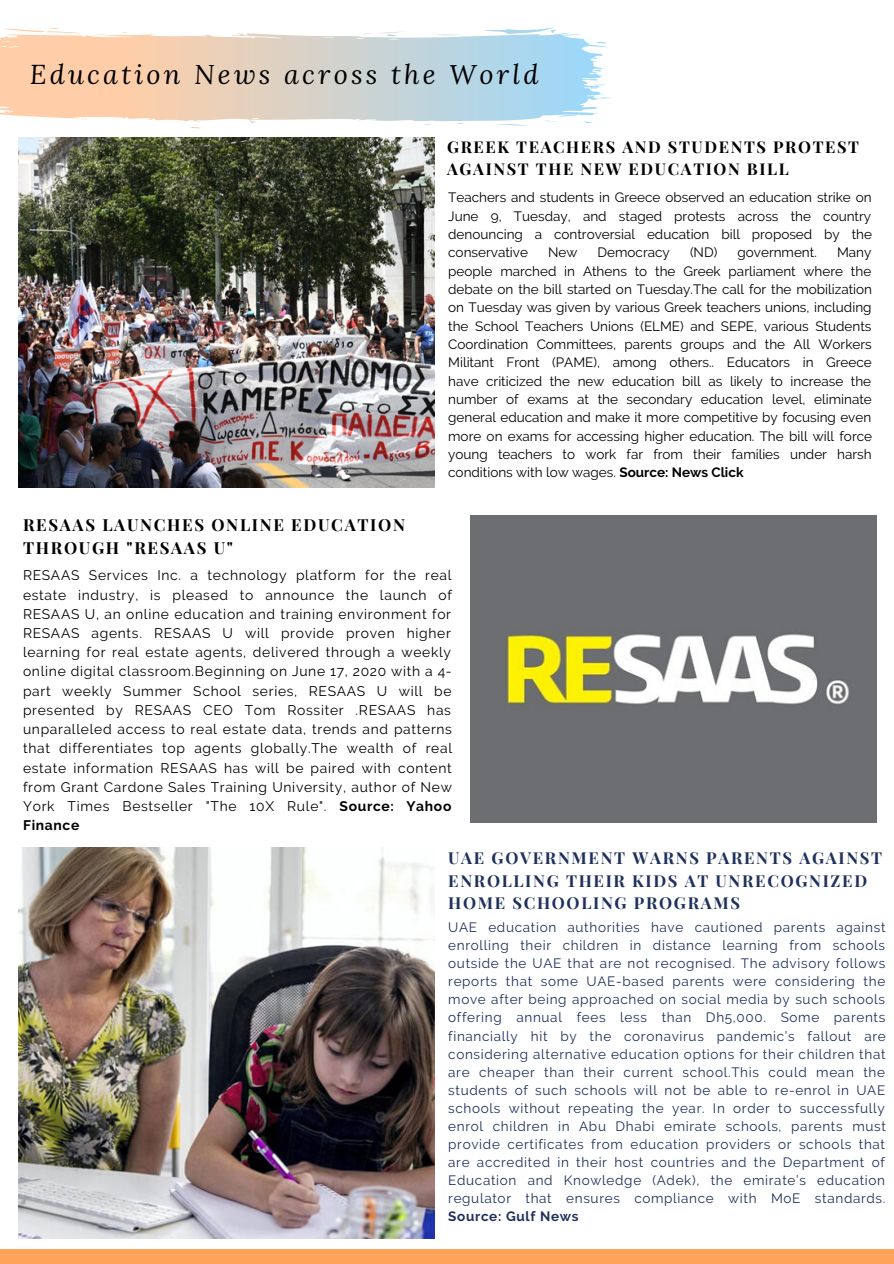
<style>
.page{position:relative;width:894px;height:1264px;background:#fff}
.page>*{position:absolute;margin:0;border:0;box-sizing:border-box;transform-origin:0 0}
.t1{font:italic 27px "Lora";letter-spacing:.12em;color:#000}
.t2{font:700 16.65px/22.5px "Playfair Display";letter-spacing:.1em;color:#000}
.t3{font:700 16.5px/22.5px "Playfair Display";letter-spacing:.1em;color:#1e315c}
.t4{font:700 16.35px/22.4px "Playfair Display";letter-spacing:.1em;color:#000}
.t5{font:13.8px/19.2px "Raleway";letter-spacing:.05em;color:#000;text-align:justify}
.t6{font:13.5px/18.3px "Raleway";color:#000;text-align:justify}
.t7{font:13.5px/18px "Raleway";letter-spacing:.05em;color:#1e315c;text-align:justify}
.t8{font:700 13.5px "Raleway";letter-spacing:.05em;color:#1e315c}
.s1{font-weight:700}
</style>
<div class="page">
<img style="left:18px;top:847px;width:416px;height:391px">
<img style="left:18px;top:137px;width:416px;height:350px">
<img style="left:470px;top:515px;width:406px;height:307px">
<div style="left:0;top:1249px;width:893px;height:14px;background:#ffa35a"></div>
<svg style="left:0;top:27px;width:611px;height:101px"></svg>
<h1 class="t1" style="left:30px;top:56px;width:510px">Education News across the World</h1>
<p class="t4" style="left:447px;top:135px;width:413px">GREEK TEACHERS AND STUDENTS PROTEST<br>AGAINST THE NEW EDUCATION BILL</p>
<p class="t6" style="left:448px;top:188px;width:425px">Teachers and students in Greece observed an education strike on June 9, Tuesday, and staged protests across the country denouncing a controversial education bill proposed by the conservative</p>
<p class="t6" style="left:548px;top:243px;width:31px">New</p>
<p class="t6" style="left:597px;top:243px;width:74px">Democracy</p>
<p class="t6" style="left:689px;top:243px;width:128px">(ND) government.</p>
<p class="t6" style="left:448px;top:243px;width:425px;text-indent:388px">Many people marched in Athens to the Greek parliament where the debate on the bill started on Tuesday.The call for the mobilization on Tuesday was given by various Greek teachers unions, including the School Teachers Unions (ELME) and SEPE, various Students Coordination Committees, parents groups and the All Workers Militant Front (PAME), among others.. Educators in Greece have criticized the new education bill as likely to increase the number of exams at the secondary education level, eliminate general education and make it more competitive by focusing even more on exams for accessing higher education. The bill will force young teachers to work far from their families under harsh conditions with low wages. <span class="s1">Source: News Click</span></p>
<p class="t2" style="left:23px;top:513px;width:383px">RESAAS LAUNCHES ONLINE EDUCATION<br>THROUGH "RESAAS U"</p>
<p class="t5" style="left:23px;top:566px;width:430px">RESAAS Services Inc. a technology platform for the real estate industry, is pleased to announce the launch of RESAAS U, an online education and training environment for RESAAS agents. RESAAS U will provide proven higher learning for real estate agents, delivered through a weekly online digital classroom.Beginning on June 17, 2020 with a 4- part weekly Summer School series, RESAAS U will be presented by RESAAS CEO Tom Rossiter .RESAAS has unparalleled access to real estate data, trends and patterns that differentiates top agents globally.The wealth of real estate information RESAAS has will be paired with content from Grant Cardone Sales Training University, author of New York Times Bestseller "The 10X Rule". <span class="s1">Source: Yahoo Finance</span></p>
<p class="t3" style="left:448px;top:846px;width:435px">UAE GOVERNMENT WARNS PARENTS AGAINST<br>ENROLLING THEIR KIDS AT UNRECOGNIZED<br>HOME SCHOOLING PROGRAMS</p>
<p class="t7" style="left:448px;top:918px;width:439px">UAE education authorities have cautioned parents against enrolling their children in distance learning from schools outside the UAE that are not recognised. The advisory follows reports that some UAE-based parents were considering the move after being approached on social media by such schools offering annual fees less than Dh5,000. Some parents financially hit by the coronavirus pandemic’s fallout are considering alternative education options for their children that are cheaper than their current school.This could mean the students of such schools will not be able to re-enrol in UAE schools without repeating the year. In order to successfully enrol children in Abu Dhabi emirate schools, parents must provide certificates from education providers or schools that are accredited in their host countries and the Department of Education and Knowledge (Adek), the emirate’s education regulator that ensures compliance with MoE standards.</p>
<p class="t8" style="left:448px;top:1207px;width:132px">Source: Gulf News</p>
</div>
